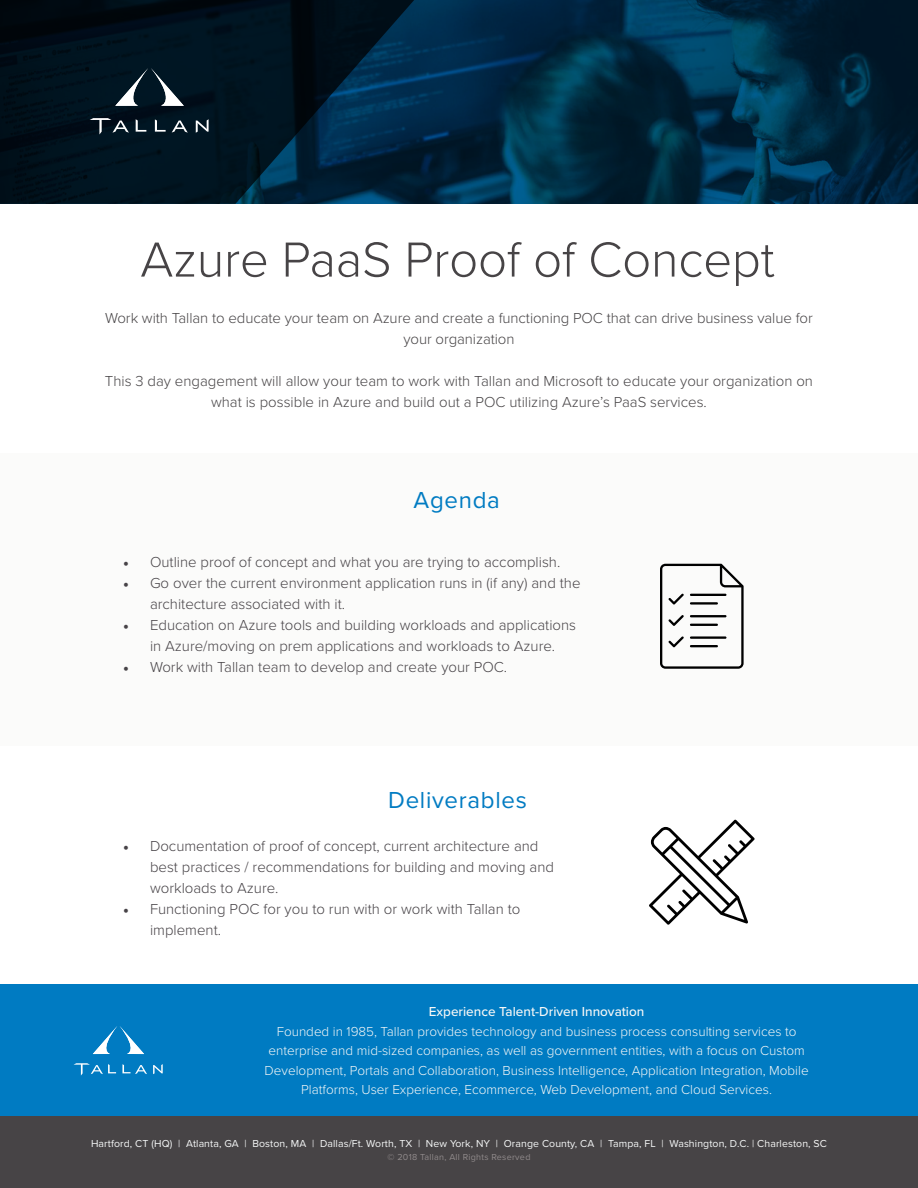
<style>
.page{position:relative;width:918px;height:1188px;background:#fff}
.page>*{position:absolute;margin:0;border:0;box-sizing:border-box;transform-origin:0 0}
.t1{font:300 51px "Proxima Nova";letter-spacing:-.005em;color:#474446}
.t2{font:24px "Proxima Nova";letter-spacing:.03em;color:#007bc2}
.t3{font:300 15px/21px "Proxima Nova";color:#474347}
.t4{font:300 15px/21px "Proxima Nova";color:#474446;text-align:center}
.t5{font:300 13.5px/19.5px "Proxima Nova";color:#f5f7f7;text-align:center}
.t6{font:500 13.5px "Proxima Nova";color:#f5f7f7}
.t7{font:10.5px "Proxima Nova";letter-spacing:.01em;color:#f5f7f7}
.t8{font:9px "Proxima Nova";letter-spacing:.03em;color:#908a8b}
.s1{font-family:"Minion Pro";font-weight:400}
.s2{color:#f8f8f7}
</style>
<div class="page">
<div style="left:0;top:453px;width:918px;height:293px;background:#fbfbfa"></div>
<svg style="left:414px;top:0;width:504px;height:204px;background:#002b43"></svg>
<svg style="left:0;top:0;width:414px;height:204px;background:#001626"></svg>
<svg style="left:90px;top:118px;width:39px;height:16px"></svg>
<svg style="left:136px;top:119px;width:10px;height:13px"></svg>
<svg style="left:155px;top:119px;width:11px;height:13px"></svg>
<svg style="left:172px;top:121px;width:16px;height:12px"></svg>
<svg style="left:196px;top:119px;width:13px;height:14px"></svg>
<svg style="left:115px;top:68px;width:69px;height:38px"></svg>
<div style="left:0;top:984px;width:918px;height:133px;background:#007bc2"></div>
<div style="left:0;top:1117px;width:918px;height:71px;background:#474446"></div>
<svg style="left:74px;top:1063px;width:42px;height:13px"></svg>
<svg style="left:122px;top:1064px;width:25px;height:10px"></svg>
<svg style="left:153px;top:1064px;width:10px;height:10px"></svg>
<svg style="left:93px;top:1026px;width:51px;height:28px"></svg>
<svg style="left:660px;top:564px;width:84px;height:105px"></svg>
<svg style="left:649px;top:820px;width:106px;height:105px"></svg>
<p class="t1" style="left:140px;top:222px;width:636px">Azure PaaS Proof of Concept</p>
<p class="t4" style="left:105px;top:307px;width:709px">Work with Tallan to educate your team on Azure and create a functioning POC that can drive business value for your organization</p>
<p class="t4" style="left:105px;top:370px;width:710px">This 3 day engagement will allow your team to work with Tallan and Microsoft to educate your organization on what is possible in Azure and build out a POC utilizing Azure’s PaaS services.</p>
<p class="t2" style="left:414px;top:482px;width:88px">Agenda</p>
<p class="t3" style="left:123px;top:551px;width:439px"><span class="s1">•</span> Outline proof of concept and what you are trying to accomplish.</p>
<p class="t3" style="left:150px;top:572px;width:432px;text-indent:-27px"><span class="s1">•</span> Go over the current environment application runs in (if any) and the architecture associated with it.</p>
<p class="t3" style="left:123px;top:614px;width:455px;text-align:center"><span class="s1">•</span> Education on Azure tools and building workloads and applications in Azure/moving on prem applications and workloads to Azure.</p>
<p class="t3" style="left:123px;top:656px;width:386px"><span class="s1">•</span> Work with Tallan team to develop and create your POC.</p>
<p class="t2" style="left:388px;top:782px;width:140px">Deliverables</p>
<p class="t3" style="left:150px;top:835px;width:406px;text-indent:-27px"><span class="s1">•</span> Documentation of proof of concept, current architecture and best practices / recommendations for building and moving and workloads to Azure.</p>
<p class="t3" style="left:150px;top:898px;width:372px;text-indent:-27px"><span class="s1">•</span> Functioning POC for you to run with or work with Tallan to implement.</p>
<p class="t6" style="left:429px;top:1002px;width:217px">Experience Talent-Driven Innovation</p>
<p class="t5" style="left:265px;top:1021px;width:546px">Founded in 1985, Tallan provides technology and business process consulting services to enterprise and mid-sized companies, as well as government entities, with a focus on Custom Development, Portals and Collaboration, Business Intelligence, Application Integration, Mobile Platforms, User Experience, Ecommerce, Web Development, and Cloud Services.</p>
<p class="t7" style="left:91px;top:1135px;width:737px">Hartford, CT (HQ) | Atlanta, GA | Boston, MA | Dallas/Ft. Worth, TX | New York, NY | Orange County, CA | Tampa, FL | Washington, D.C. <span class="s2">| Charleston, SC</span></p>
<p class="t8" style="left:387px;top:1151px;width:145px">© 2018 Tallan, All Rights Reserved</p>
</div>
